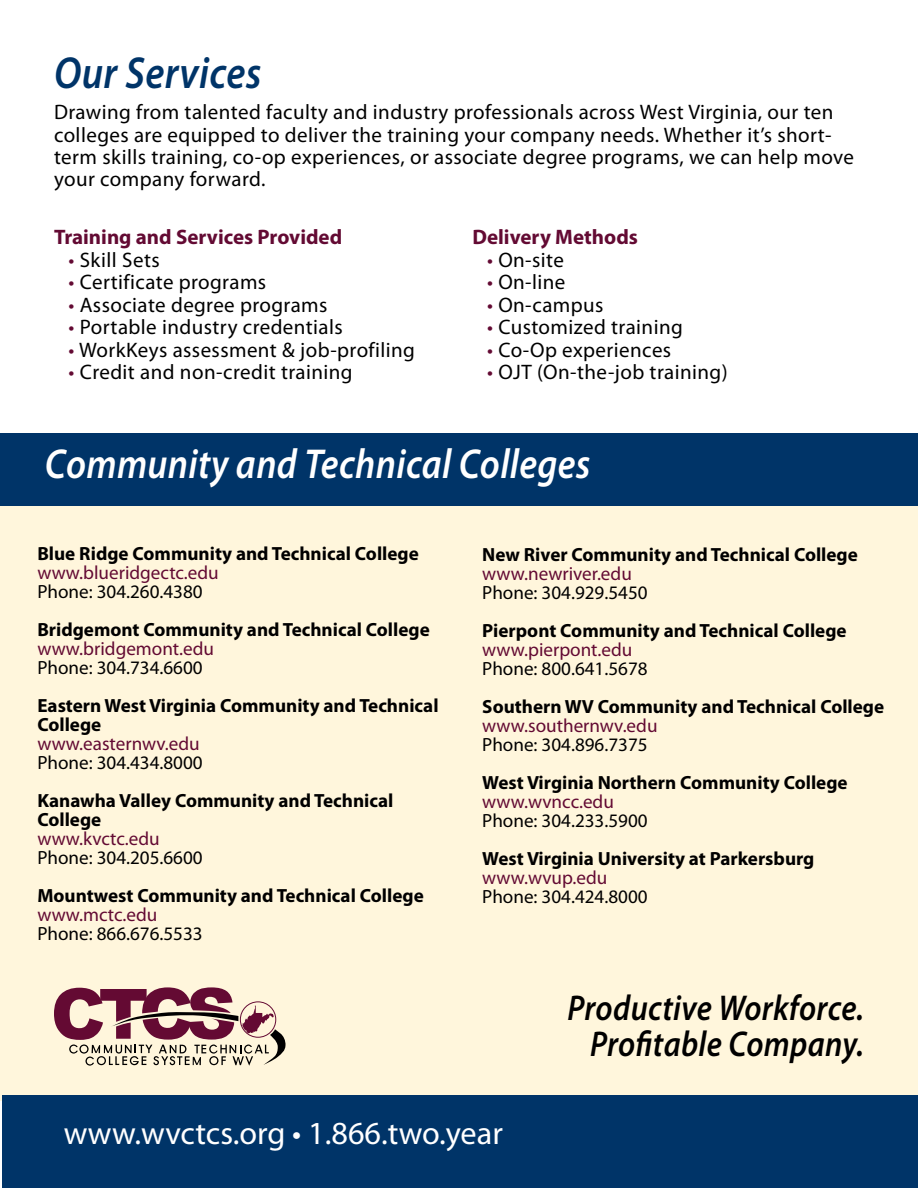
<style>
.page{position:relative;width:918px;height:1188px;background:#fff}
.page>*{position:absolute;margin:0;border:0;box-sizing:border-box;transform-origin:0 0}
.t1{font:italic 600 45px "Myriad Pro";letter-spacing:.01em;color:#003468;scale:.88 1}
.t2{font:italic 600 42px "Myriad Pro";letter-spacing:.01em;color:#fff;scale:.88 1}
.t3{font:italic 600 36px/36px "Myriad Pro";letter-spacing:.01em;color:#000;text-align:right;scale:.88 1}
.t4{font:32.25px "Myriad Pro";color:#fff}
.t5{font:21px/22.5px "Myriad Pro";letter-spacing:.02em;color:#000}
.t6{font:700 21px "Myriad Pro";color:#630a33}
.t7{font:700 19.05px/19px "Myriad Pro";color:#000}
.t8{font:19.05px "Myriad Pro";color:#000}
.t9{font:19.05px "Myriad Pro";color:#630a33}
.s1{color:#630a33}
</style>
<div class="page">
<div style="left:0;top:505px;width:918px;height:596px;background:#fff6dc"></div>
<div style="left:0;top:433px;width:918px;height:72px;background:#003468"></div>
<div style="left:2px;top:1095px;width:916px;height:93px;background:#003468"></div>
<svg style="left:54px;top:987px;width:232px;height:79px"></svg>
<h1 class="t1" style="left:54px;top:44px;width:237px">Our Services</h1>
<p class="t5" style="left:54px;top:100px;width:802px">Drawing from talented faculty and industry professionals across West Virginia, our ten colleges are equipped to deliver the training your company needs. Whether it’s short&shy;term skills training, co-op experiences, or associate degree programs, we can help move your company forward.</p>
<p class="t6" style="left:54px;top:223px;width:290px">Training and Services Provided</p>
<p class="t5" style="left:69px;top:248px;width:93px"><span class="s1">•</span> Skill Sets</p>
<p class="t5" style="left:69px;top:271px;width:199px"><span class="s1">•</span> Certificate programs</p>
<p class="t5" style="left:69px;top:293px;width:260px"><span class="s1">•</span> Associate degree programs</p>
<p class="t5" style="left:69px;top:316px;width:276px"><span class="s1">•</span> Portable industry credentials</p>
<p class="t5" style="left:69px;top:338px;width:348px"><span class="s1">•</span> WorkKeys assessment &amp; job-profiling</p>
<p class="t5" style="left:69px;top:361px;width:286px"><span class="s1">•</span> Credit and non-credit training</p>
<p class="t6" style="left:473px;top:223px;width:167px">Delivery Methods</p>
<p class="t5" style="left:487px;top:248px;width:78px"><span class="s1">•</span> On-site</p>
<p class="t5" style="left:487px;top:271px;width:80px"><span class="s1">•</span> On-line</p>
<p class="t5" style="left:487px;top:293px;width:118px"><span class="s1">•</span> On-campus</p>
<p class="t5" style="left:487px;top:316px;width:197px"><span class="s1">•</span> Customized training</p>
<p class="t5" style="left:487px;top:338px;width:186px"><span class="s1">•</span> Co-Op experiences</p>
<p class="t5" style="left:487px;top:361px;width:242px"><span class="s1">•</span> OJT (On-the-job training)</p>
<h2 class="t2" style="left:45px;top:437px;width:622px">Community and Technical Colleges</h2>
<p class="t7" style="left:37px;top:543px;width:383px">Blue Ridge Community and Technical College</p>
<p class="t9" style="left:37px;top:561px;width:183px">www.blueridgectc.edu</p>
<p class="t8" style="left:37px;top:580px;width:167px">Phone: 304.260.4380</p>
<p class="t7" style="left:37px;top:619px;width:394px">Bridgemont Community and Technical College</p>
<p class="t9" style="left:37px;top:637px;width:178px">www.bridgemont.edu</p>
<p class="t8" style="left:37px;top:656px;width:167px">Phone: 304.734.6600</p>
<p class="t7" style="left:37px;top:695px;width:403px">Eastern West Virginia Community and Technical<br>College</p>
<p class="t9" style="left:37px;top:732px;width:164px">www.easternwv.edu</p>
<p class="t8" style="left:37px;top:751px;width:167px">Phone: 304.434.8000</p>
<p class="t7" style="left:37px;top:790px;width:358px">Kanawha Valley Community and Technical<br>College</p>
<p class="t9" style="left:37px;top:827px;width:124px">www.kvctc.edu</p>
<p class="t8" style="left:37px;top:846px;width:167px">Phone: 304.205.6600</p>
<p class="t7" style="left:37px;top:885px;width:388px">Mountwest Community and Technical College</p>
<p class="t9" style="left:37px;top:903px;width:122px">www.mctc.edu</p>
<p class="t8" style="left:37px;top:922px;width:167px">Phone: 866.676.5533</p>
<p class="t7" style="left:482px;top:545px;width:377px">New River Community and Technical College</p>
<p class="t9" style="left:482px;top:562px;width:151px">www.newriver.edu</p>
<p class="t8" style="left:482px;top:581px;width:167px">Phone: 304.929.5450</p>
<p class="t7" style="left:482px;top:621px;width:366px">Pierpont Community and Technical College</p>
<p class="t9" style="left:482px;top:638px;width:152px">www.pierpont.edu</p>
<p class="t8" style="left:482px;top:657px;width:167px">Phone: 800.641.5678</p>
<p class="t7" style="left:482px;top:697px;width:403px">Southern WV Community and Technical College</p>
<p class="t9" style="left:482px;top:714px;width:177px">www.southernwv.edu</p>
<p class="t8" style="left:482px;top:733px;width:167px">Phone: 304.896.7375</p>
<p class="t7" style="left:482px;top:773px;width:367px">West Virginia Northern Community College</p>
<p class="t9" style="left:482px;top:790px;width:133px">www.wvncc.edu</p>
<p class="t8" style="left:482px;top:809px;width:167px">Phone: 304.233.5900</p>
<p class="t7" style="left:482px;top:849px;width:334px">West Virginia University at Parkersburg</p>
<p class="t9" style="left:482px;top:866px;width:127px">www.wvup.edu</p>
<p class="t8" style="left:482px;top:885px;width:167px">Phone: 304.424.8000</p>
<h3 class="t3" style="left:567px;top:989px;width:339px">Productive Workforce.<br>Profitable Company.</h3>
<h3 class="t4" style="left:64px;top:1114px;width:441px">www.wvctcs.org • 1.866.two.year</h3>
</div>
